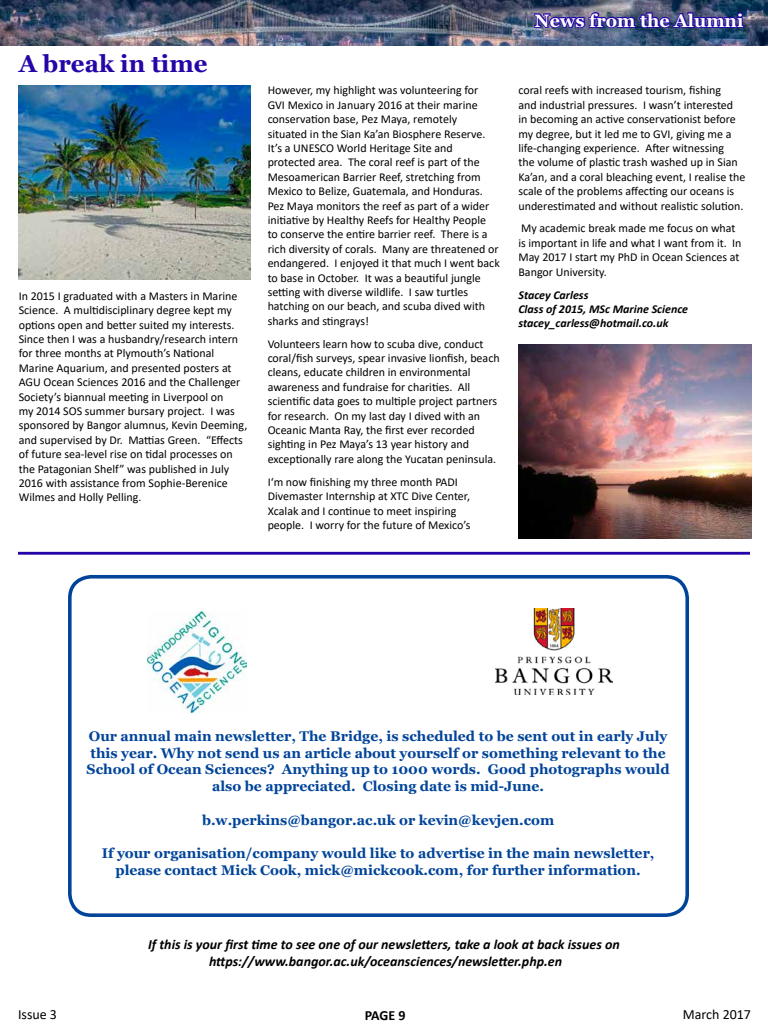
<style>
.page{position:relative;width:768px;height:1024px;background:#fff}
.page>*{position:absolute;margin:0;border:0;box-sizing:border-box;transform-origin:0 0}
.t1{font:700 24px "Georgia";color:#2605a8}
.t2{font:700 18px "Georgia";color:#fff}
.t3{font:700 14px/16.8px "Georgia";color:#00449a;text-align:center}
.t4{font:italic 700 14px/16.8px "Calibri";color:#000;text-align:center}
.t5{font:14px "Calibri";color:#000}
.t6{font:700 14px "Calibri";color:#000}
.t7{font:12px/14.4px "Calibri";color:#000}
.t8{font:italic 700 12px/14.4px "Calibri";color:#000}
</style>
<div class="page">
<img style="left:0;top:0;width:768px;height:46px">
<img style="left:533px;top:11px;width:212px;height:19px">
<hr style="left:18px;top:552px;width:732px;height:3px;background:#2605a8">
<img style="left:518px;top:344px;width:233px;height:195px">
<img style="left:19px;top:85px;width:232px;height:195px">
<div style="left:68px;top:575px;width:621px;height:342px;border:4px solid #00449a;border-radius:21px"></div>
<img style="left:147px;top:612px;width:99px;height:100px">
<img style="left:495px;top:608px;width:117px;height:87px">
<h1 class="t1" style="left:19px;top:49px;width:190px">A break in time</h1>
<p class="t7" style="left:19px;top:288px;width:230px">In 2015 I graduated with a Masters in Marine Science. A multidisciplinary degree kept my options open and better suited my interests.<br>Since then I was a husbandry/research intern for three months at Plymouth’s National Marine Aquarium, and presented posters at AGU Ocean Sciences 2016 and the Challenger Society’s biannual meeting in Liverpool on<br>my 2014 SOS summer bursary project. I was sponsored by Bangor alumnus, Kevin Deeming, and supervised by Dr. Mattias Green. “Effects of future sea-level rise on tidal processes on the Patagonian Shelf” was published in July 2016 with assistance from Sophie-Berenice Wilmes and Holly Pelling.</p>
<h2 class="t2" style="left:535px;top:9px;width:210px">News from the Alumni</h2>
<p class="t7" style="left:268px;top:83px;width:234px">However, my highlight was volunteering for<br>GVI Mexico in January 2016 at their marine conservation base, Pez Maya, remotely situated in the Sian Ka’an Biosphere Reserve.<br>It’s a UNESCO World Heritage Site and protected area. The coral reef is part of the Mesoamerican Barrier Reef, stretching from Mexico to Belize, Guatemala, and Honduras.<br>Pez Maya monitors the reef as part of a wider initiative by Healthy Reefs for Healthy People<br>to conserve the entire barrier reef. There is a rich diversity of corals. Many are threatened or endangered. I enjoyed it that much I went back to base in October. It was a beautiful jungle setting with diverse wildlife. I saw turtles hatching on our beach, and scuba dived with sharks and stingrays!</p>
<p class="t7" style="left:268px;top:336px;width:234px">Volunteers learn how to scuba dive, conduct coral/fish surveys, spear invasive lionfish, beach cleans, educate children in environmental awareness and fundraise for charities. All scientific data goes to multiple project partners for research. On my last day I dived with an Oceanic Manta Ray, the first ever recorded sighting in Pez Maya’s 13 year history and exceptionally rare along the Yucatan peninsula.</p>
<p class="t7" style="left:268px;top:474px;width:204px">I‘m now finishing my three month PADI Divemaster Internship at XTC Dive Center, Xcalak and I continue to meet inspiring people. I worry for the future of Mexico’s</p>
<p class="t7" style="left:518px;top:83px;width:228px">coral reefs with increased tourism, fishing<br>and industrial pressures. I wasn’t interested<br>in becoming an active conservationist before my degree, but it led me to GVI, giving me a life-changing experience. After witnessing<br>the volume of plastic trash washed up in Sian Ka’an, and a coral bleaching event, I realise the scale of the problems affecting our oceans is underestimated and without realistic solution.</p>
<p class="t7" style="left:518px;top:221px;width:225px">My academic break made me focus on what is important in life and what I want from it. In May 2017 I start my PhD in Ocean Sciences at Bangor University.</p>
<p class="t8" style="left:518px;top:287px;width:171px">Stacey Carless<br>Class of 2015, MSc Marine Science stacey_carless@hotmail.co.uk</p>
<p class="t3" style="left:87px;top:727px;width:585px">Our annual main newsletter, The Bridge, is scheduled to be sent out in early July this year. Why not send us an article about yourself or something relevant to the School of Ocean Sciences? Anything up to 1000 words. Good photographs would also be appreciated. Closing date is mid-June.</p>
<p class="t3" style="left:202px;top:811px;width:354px">b.w.perkins@bangor.ac.uk or kevin@kevjen.com</p>
<p class="t3" style="left:102px;top:845px;width:554px">If your organisation/company would like to advertise in the main newsletter, please contact Mick Cook, mick@mickcook.com, for further information.</p>
<p class="t4" style="left:148px;top:936px;width:473px">If this is your first time to see one of our newsletters, take a look at back issues on https://www.bangor.ac.uk/oceansciences/newsletter.php.en</p>
<p class="t5" style="left:18px;top:1004px;width:41px">Issue 3</p>
<p class="t6" style="left:365px;top:1006px;width:42px">PAGE 9</p>
<p class="t5" style="left:683px;top:1004px;width:70px">March 2017</p>
</div>
